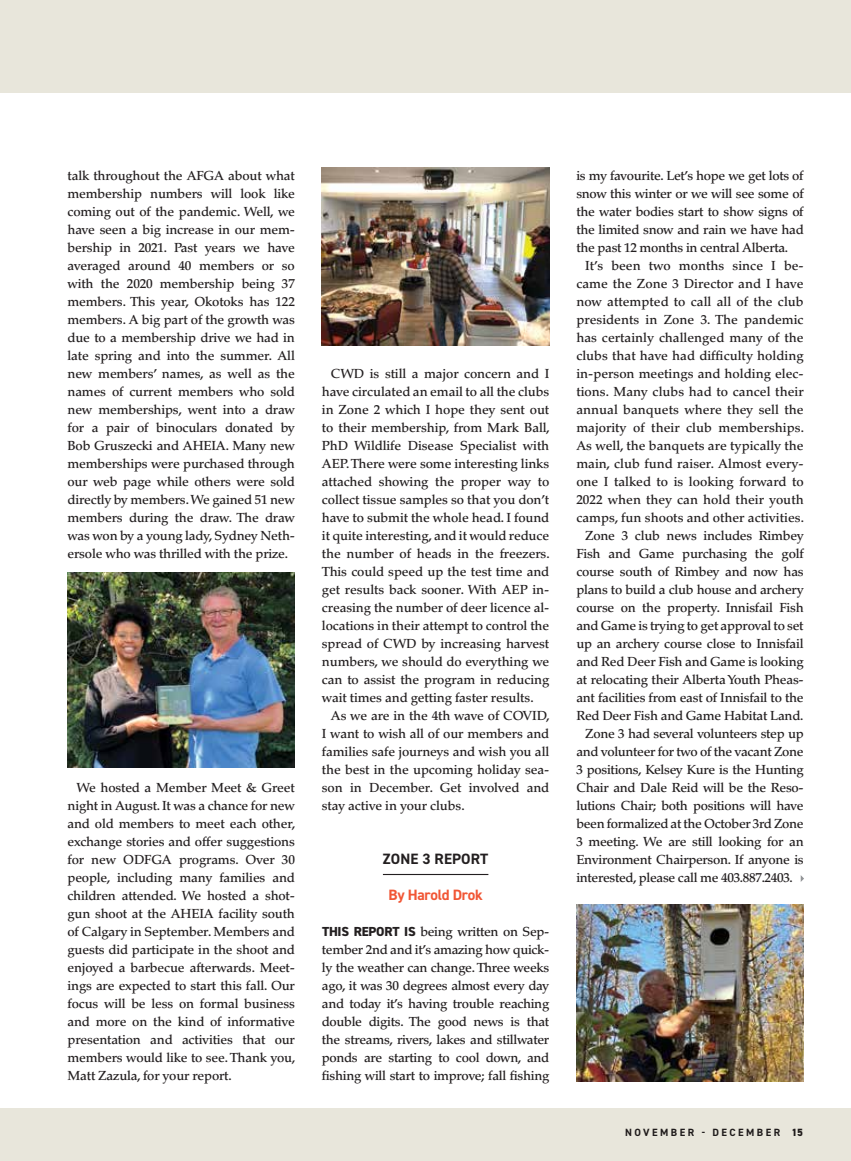
<style>
.page{position:relative;width:851px;height:1161px;background:#fff}
.page>*{position:absolute;margin:0;border:0;box-sizing:border-box;transform-origin:0 0}
.t1{font:700 15px "DIN2014";letter-spacing:-.02em;color:#f15635}
.t2{font:700 15px "DIN2014";letter-spacing:.01em;color:#231f20}
.t3{font:500 13.2px/18px "Palatino LT Std";letter-spacing:-.02em;color:#231f20;text-align:justify}
.t4{font:500 13.2px "Palatino LT Std";color:#231f20}
.t5{font:700 10.5px "DIN2014";letter-spacing:.235em;color:#231f20}
.s1{font-family:"DIN2014";font-weight:800}
.s2{font-weight:800}
</style>
<div class="page">
<div style="left:0;top:1108px;width:850px;height:53px;background:#e8e6db"></div>
<div style="left:0;top:0;width:850px;height:93px;background:#e8e6db"></div>
<hr style="left:383px;top:874px;width:105px;height:1px;background:#231f20">
<img style="left:322px;top:168px;width:227px;height:177px">
<img style="left:576px;top:904px;width:227px;height:178px">
<img style="left:68px;top:573px;width:227px;height:194px">
<svg style="left:800px;top:875px;width:4px;height:7px"></svg>
<p class="t3" style="left:68px;top:167px;width:229px">talk throughout the AFGA about what membership numbers will look like coming out of the pandemic. Well, we have seen a big increase in our mem&shy;bership in 2021. Past years we have averaged around 40 members or so with the 2020 membership being 37 members. This year, Okotoks has 122 members. A big part of the growth was due to a membership drive we had in late spring and into the summer. All new members’ names, as well as the names of current members who sold new memberships, went into a draw for a pair of binoculars donated by Bob Gruszecki and AHEIA. Many new memberships were purchased through our web page while others were sold directly by members. We gained 51 new members during the draw. The draw was won by a young lady, Sydney Neth&shy;ersole who was thrilled with the prize.</p>
<p class="t3" style="left:68px;top:779px;width:229px;text-indent:9px">We hosted a Member Meet &amp; Greet night in August. It was a chance for new and old members to meet each other, exchange stories and offer suggestions for new ODFGA programs. Over 30 people, including many families and children attended. We hosted a shot&shy;gun shoot at the AHEIA facility south of Calgary in September. Members and guests did participate in the shoot and enjoyed a barbecue afterwards. Meet&shy;ings are expected to start this fall. Our focus will be less on formal business and more on the kind of informative presentation and activities that our members would like to see. Thank you, Matt Zazula, for your report.</p>
<p class="t3" style="left:322px;top:365px;width:229px;text-indent:9px">CWD is still a major concern and I have circulated an email to all the clubs in Zone 2 which I hope they sent out to their membership, from Mark Ball, PhD Wildlife Disease Specialist with AEP. There were some interesting links attached showing the proper way to collect tissue samples so that you don’t have to submit the whole head. I found it quite interesting, and it would reduce the number of heads in the freezers.<br>This could speed up the test time and get results back sooner. With AEP in&shy;creasing the number of deer licence al&shy;locations in their attempt to control the spread of CWD by increasing harvest numbers, we should do everything we can to assist the program in reducing wait times and getting faster results.</p>
<p class="t3" style="left:322px;top:706px;width:229px;text-indent:9px">As we are in the 4th wave of COVID, I want to wish all of our members and families safe journeys and wish you all the best in the upcoming holiday sea&shy;son in December. Get involved and stay active in your clubs.</p>
<p class="t2" style="left:383px;top:849px;width:107px">ZONE 3 REPORT</p>
<p class="t1" style="left:388px;top:885px;width:95px">By Harold Drok</p>
<p class="t3" style="left:322px;top:923px;width:229px"><span class="s1">THIS REPORT IS</span> being written on Sep&shy;tember 2nd and it’s amazing how quick&shy;ly the weather can change. Three weeks ago, it was 30 degrees almost every day and today it’s having trouble reaching double digits. The good news is that the streams, rivers, lakes and stillwater ponds are starting to cool down, and fishing will start to improve; fall fishing</p>
<p class="t3" style="left:576px;top:167px;width:229px">is my favourite. Let’s hope we get lots of snow this winter or we will see some of the water bodies start to show signs of the limited snow and rain we have had the past 12 months in central Alberta.</p>
<p class="t4" style="left:585px;top:258px;width:220px">It’s been two months since I be-</p>
<p class="t4" style="left:576px;top:276px;width:229px">came the Zone 3 Director and I have</p>
<p class="t4" style="left:576px;top:294px;width:229px">now attempted to call all of the club</p>
<p class="t4" style="left:576px;top:312px;width:229px">presidents in Zone 3. The pandemic</p>
<p class="t4" style="left:576px;top:330px;width:229px">has certainly challenged many of the</p>
<p class="t4" style="left:576px;top:348px;width:229px">clubs that have had difficulty holding</p>
<p class="t4" style="left:576px;top:366px;width:229px">in-person meetings and holding elec-</p>
<p class="t4" style="left:576px;top:384px;width:229px">tions. Many clubs had to cancel their</p>
<p class="t4" style="left:576px;top:402px;width:229px">annual banquets where they sell the</p>
<p class="t4" style="left:576px;top:420px;width:229px">majority of their club memberships.</p>
<p class="t4" style="left:576px;top:438px;width:229px">As well, the banquets are typically the</p>
<p class="t4" style="left:576px;top:456px;width:229px">main, club fund raiser. Almost every-</p>
<p class="t4" style="left:576px;top:474px;width:229px">one I talked to is looking forward to</p>
<p class="t4" style="left:576px;top:492px;width:229px">2022 when they can hold their youth</p>
<p class="t4" style="left:576px;top:510px;width:229px">camps, fun shoots and other activities.</p>
<p class="t3" style="left:585px;top:527px;width:220px">Zone 3 club news includes Rimbey</p>
<p class="t3" style="left:576px;top:545px;width:229px">Fish and Game purchasing the golf</p>
<p class="t3" style="left:576px;top:563px;width:229px">course south of Rimbey and now has</p>
<p class="t3" style="left:576px;top:581px;width:229px">plans to build a club house and archery</p>
<p class="t3" style="left:576px;top:599px;width:229px">course on the property. Innisfail Fish</p>
<p class="t3" style="left:576px;top:617px;width:229px">and Game is trying to get approval to set</p>
<p class="t3" style="left:576px;top:635px;width:229px">up an archery course close to Innisfail</p>
<p class="t3" style="left:576px;top:653px;width:229px">and Red Deer Fish and Game is looking</p>
<p class="t3" style="left:576px;top:671px;width:229px">at relocating their Alberta Youth Pheas-</p>
<p class="t3" style="left:576px;top:689px;width:229px">ant facilities from east of Innisfail to the</p>
<p class="t3" style="left:576px;top:707px;width:228px">Red Deer Fish and Game Habitat Land.</p>
<p class="t3" style="left:585px;top:725px;width:220px">Zone 3 had several volunteers step up</p>
<p class="t3" style="left:576px;top:743px;width:229px">and volunteer for two of the vacant Zone</p>
<p class="t3" style="left:576px;top:761px;width:229px">3 positions, Kelsey Kure is the Hunting</p>
<p class="t3" style="left:576px;top:779px;width:229px">Chair and Dale Reid will be the Reso-</p>
<p class="t3" style="left:576px;top:797px;width:229px">lutions Chair; both positions will have</p>
<p class="t3" style="left:576px;top:815px;width:229px">been formalized at the October 3rd Zone</p>
<p class="t3" style="left:576px;top:833px;width:229px">3 meeting. We are still looking for an</p>
<p class="t3" style="left:576px;top:851px;width:229px">Environment Chairperson. If anyone is</p>
<p class="t3" style="left:576px;top:869px;width:218px">interested, please call me 403.887.2403.</p>
<p class="t5" style="left:625px;top:1125px;width:179px">NOVEMBER - DECEMBER <span class="s2">15</span></p>
</div>
